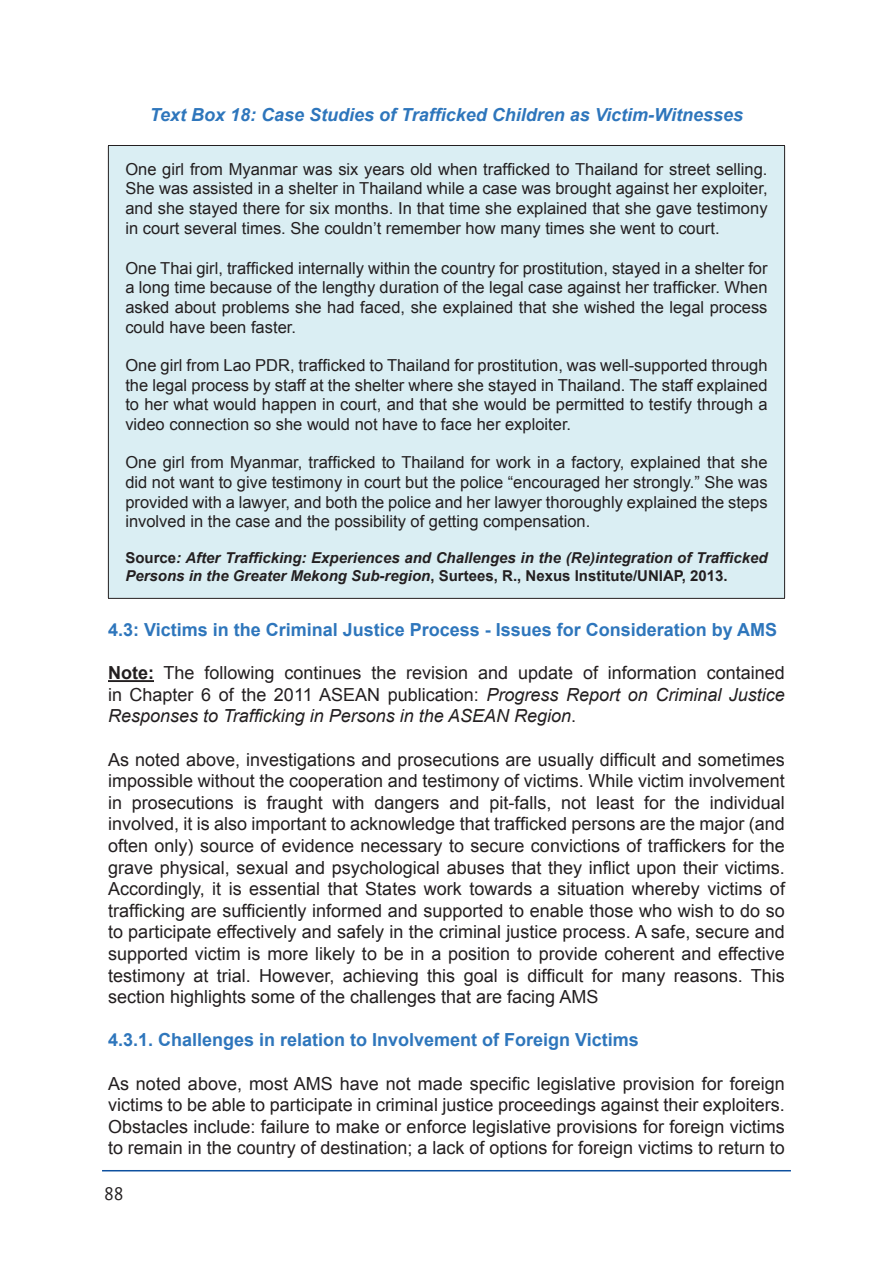
<style>
.page{position:relative;width:893px;height:1263px;background:#fff}
.page>*{position:absolute;margin:0;border:0;box-sizing:border-box;transform-origin:0 0}
.t1{font:18px/21.6px "Arial";color:#231f20;text-align:justify}
.Bab{font:700 18px "Arial";color:#2e76bc}
.Text_Box{font:italic 700 18px "Arial";color:#2e76bc}
.Sub_Bab{font:700 18px "Arial";color:#2e76bc}
.t2{font:18px "PT Sans";color:#231f20}
.t3{font:16.5px/19.8px "Arial";color:#231f20;text-align:justify}
.t4{font:italic 700 15px/18px "Arial";color:#231f20}
.s1{font-style:normal}
.s2{font-weight:700}
.s3{font-style:italic}
</style>
<div class="page">
<hr style="left:102px;top:1170px;width:689px;height:1px;background:#0d509f">
<hr style="left:108px;top:680px;width:46px;height:2px;background:#231f20">
<div style="left:108px;top:145px;width:677px;height:453px;background:#daeef3"></div>
<hr style="left:108px;top:145px;width:677px;height:1px;background:#231f20">
<hr style="left:108px;top:146px;width:1px;height:452px;background:#231f20">
<hr style="left:784px;top:146px;width:1px;height:452px;background:#231f20">
<hr style="left:108px;top:598px;width:677px;height:1px;background:#231f20">
<p class="Text_Box" style="left:150px;top:103px;width:595px">Text Box 18: Case Studies of Trafficked Children as Victim-Witnesses</p>
<p class="t3" style="left:125px;top:159px;width:644px">One girl from Myanmar was six years old when trafficked to Thailand for street selling.<br>She was assisted in a shelter in Thailand while a case was brought against her exploiter, and she stayed there for six months. In that time she explained that she gave testimony in court several times. She couldn’t remember how many times she went to court.</p>
<p class="t3" style="left:125px;top:258px;width:644px">One Thai girl, trafficked internally within the country for prostitution, stayed in a shelter for a long time because of the lengthy duration of the legal case against her trafficker. When asked about problems she had faced, she explained that she wished the legal process could have been faster.</p>
<p class="t3" style="left:125px;top:355px;width:644px">One girl from Lao PDR, trafficked to Thailand for prostitution, was well-supported through the legal process by staff at the shelter where she stayed in Thailand. The staff explained to her what would happen in court, and that she would be permitted to testify through a video connection so she would not have to face her exploiter.</p>
<p class="t3" style="left:125px;top:452px;width:644px">One girl from Myanmar, trafficked to Thailand for work in a factory, explained that she did not want to give testimony in court but the police “encouraged her strongly.” She was provided with a lawyer, and both the police and her lawyer thoroughly explained the steps involved in the case and the possibility of getting compensation.</p>
<p class="t4" style="left:125px;top:549px;width:644px"><span class="s1">Source</span>: After Trafficking: Experiences and Challenges in the (Re)integration of Trafficked<br>Persons in the Greater Mekong Sub-region<span class="s1">, Surtees, R., Nexus Institute/UNIAP, 2013.</span></p>
<p class="Bab" style="left:108px;top:618px;width:671px">4.3: Victims in the Criminal Justice Process - Issues for Consideration by AMS</p>
<p class="t1" style="left:108px;top:662px;width:678px"><span class="s2">Note:</span> The following continues the revision and update of information contained in Chapter 6 of the 2011 ASEAN publication: <span class="s3">Progress Report on Criminal Justice Responses to Trafficking in Persons in the ASEAN Region</span>.</p>
<p class="t1" style="left:108px;top:749px;width:678px">As noted above, investigations and prosecutions are usually difficult and sometimes impossible without the cooperation and testimony of victims. While victim involvement in prosecutions is fraught with dangers and pit-falls, not least for the individual involved, it is also important to acknowledge that trafficked persons are the major (and often only) source of evidence necessary to secure convictions of traffickers for the grave physical, sexual and psychological abuses that they inflict upon their victims.<br>Accordingly, it is essential that States work towards a situation whereby victims of trafficking are sufficiently informed and supported to enable those who wish to do so to participate effectively and safely in the criminal justice process. A safe, secure and supported victim is more likely to be in a position to provide coherent and effective testimony at trial. However, achieving this goal is difficult for many reasons. This section highlights some of the challenges that are facing AMS</p>
<p class="Sub_Bab" style="left:108px;top:1028px;width:532px">4.3.1. Challenges in relation to Involvement of Foreign Victims</p>
<p class="t1" style="left:108px;top:1073px;width:678px">As noted above, most AMS have not made specific legislative provision for foreign victims to be able to participate in criminal justice proceedings against their exploiters.<br>Obstacles include: failure to make or enforce legislative provisions for foreign victims to remain in the country of destination; a lack of options for foreign victims to return to</p>
<p class="t2" style="left:104px;top:1182px;width:21px">88</p>
</div>
